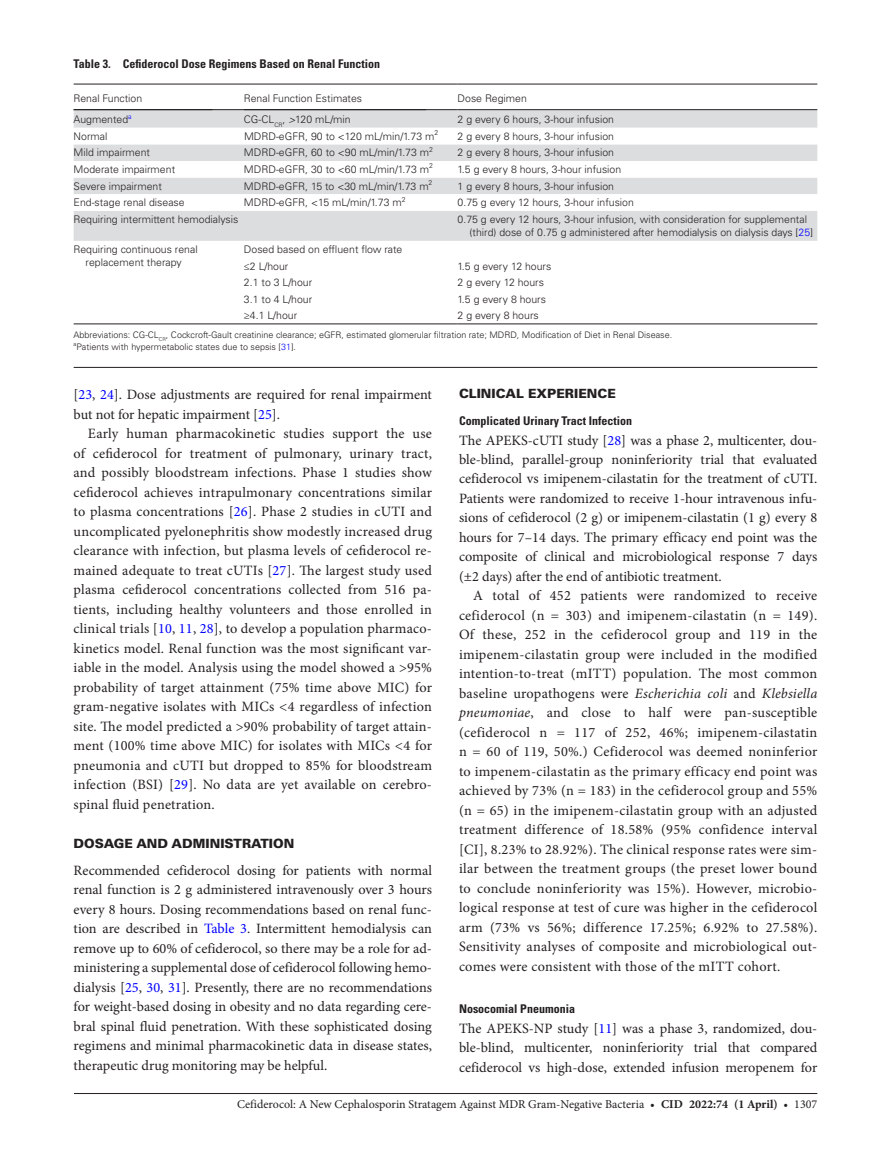
<style>
.page{position:relative;width:891px;height:1174px;background:#fff}
.page>*{position:absolute;margin:0;border:0;box-sizing:border-box;transform-origin:0 0}
.t1{font:14.25px/19.5px "Minion Pro";color:#231f20;text-align:justify}
.t2{font:900 12.75px "Univers LT Std";color:#231f20}
.t3{font:700 condensed 12px "Univers LT Std";color:#231f20}
.t4{font:12px "Minion Pro";color:#231f20}
.t5{font:300 10.5px/13.5px "Univers LT Std";color:#231f20}
.t6{font:300 9px "Univers LT Std";color:#231f20}
.t7{font:300 6.9px "Univers LT Std";color:#00f}
.t8{font:300 6px "Univers LT Std";color:#231f20}
.s1{font-style:italic}
.s2{color:#00f}
.s3{color:#15181c}
.s4{font-weight:700}
</style>
<div class="page">
<hr style="left:74px;top:1093px;width:743px;height:1px;background:#231f20">
<hr style="left:74px;top:367px;width:743px;height:1px;background:#231f20">
<svg style="left:74px;top:110px;width:743px;height:18px;background:#dadbdd"></svg>
<svg style="left:74px;top:144px;width:743px;height:180px"></svg>
<hr style="left:74px;top:84px;width:170px;height:1px;background:#231f20">
<hr style="left:244px;top:84px;width:214px;height:1px;background:#231f20">
<hr style="left:458px;top:84px;width:359px;height:1px;background:#231f20">
<hr style="left:74px;top:324px;width:170px;height:1px;background:#231f20">
<hr style="left:244px;top:324px;width:214px;height:1px;background:#231f20">
<hr style="left:458px;top:324px;width:359px;height:1px;background:#231f20">
<hr style="left:74px;top:109px;width:170px;height:1px;background:#231f20">
<hr style="left:244px;top:109px;width:214px;height:1px;background:#231f20">
<hr style="left:458px;top:109px;width:359px;height:1px;background:#231f20">
<p class="t3" style="left:74px;top:56px;width:308px">Table 3. Cefiderocol Dose Regimens Based on Renal Function</p>
<p class="t5" style="left:74px;top:92px;width:70px">Renal Function</p>
<p class="t5" style="left:244px;top:92px;width:120px">Renal Function Estimates</p>
<p class="t5" style="left:458px;top:92px;width:71px">Dose Regimen</p>
<p class="t5" style="left:74px;top:113px;width:56px">Augmented</p>
<p class="t7" style="left:128px;top:112px;width:5px">a</p>
<p class="t5" style="left:244px;top:113px;width:108px">CG-CL<sub>CR</sub>, <span class="s1">&gt;</span>120 mL/min</p>
<p class="t5" style="left:458px;top:113px;width:158px">2 g every 6 hours, 3-hour infusion</p>
<p class="t5" style="left:74px;top:129px;width:35px">Normal</p>
<p class="t5" style="left:244px;top:129px;width:196px">MDRD-eGFR, 90 to &lt;120 mL/min/1.73 m<sup>2</sup></p>
<p class="t5" style="left:458px;top:129px;width:158px">2 g every 8 hours, 3-hour infusion</p>
<p class="t5" style="left:74px;top:146px;width:78px">Mild impairment</p>
<p class="t5" style="left:244px;top:146px;width:191px">MDRD-eGFR, 60 to &lt;90 mL/min/1.73 m<sup>2</sup></p>
<p class="t5" style="left:458px;top:146px;width:158px">2 g every 8 hours, 3-hour infusion</p>
<p class="t5" style="left:74px;top:163px;width:103px">Moderate impairment</p>
<p class="t5" style="left:244px;top:163px;width:191px">MDRD-eGFR, 30 to &lt;60 mL/min/1.73 m<sup>2</sup></p>
<p class="t5" style="left:458px;top:163px;width:165px">1.5 g every 8 hours, 3-hour infusion</p>
<p class="t5" style="left:74px;top:179px;width:90px">Severe impairment</p>
<p class="t5" style="left:244px;top:179px;width:190px">MDRD-eGFR, 15 to &lt;30 mL/min/1.73 m<sup>2</sup></p>
<p class="t5" style="left:458px;top:179px;width:158px">1 g every 8 hours, 3-hour infusion</p>
<p class="t5" style="left:74px;top:196px;width:113px">End-stage renal disease</p>
<p class="t5" style="left:244px;top:196px;width:163px">MDRD-eGFR, &lt;15 mL/min/1.73 m<sup>2</sup></p>
<p class="t5" style="left:458px;top:196px;width:178px">0.75 g every 12 hours, 3-hour infusion</p>
<p class="t5" style="left:74px;top:212px;width:166px">Requiring intermittent hemodialysis</p>
<p class="t5" style="left:470px;top:212px;width:345px;text-indent:-12px">0.75 g every 12 hours, 3-hour infusion, with consideration for supplemental (third) dose of 0.75 g administered after hemodialysis on dialysis days [<span class="s2">25</span>]</p>
<p class="t5" style="left:74px;top:243px;width:126px;text-align:center">Requiring continuous renal replacement therapy</p>
<p class="t5" style="left:244px;top:241px;width:160px;line-height:16.6px">Dosed based on effluent flow rate ≤2 L/hour</p>
<p class="t5" style="left:458px;top:259px;width:95px">1.5 g every 12 hours</p>
<p class="t5" style="left:244px;top:276px;width:70px">2.1 to 3 L/hour</p>
<p class="t5" style="left:458px;top:276px;width:88px">2 g every 12 hours</p>
<p class="t5" style="left:244px;top:292px;width:70px">3.1 to 4 L/hour</p>
<p class="t5" style="left:458px;top:292px;width:90px">1.5 g every 8 hours</p>
<p class="t5" style="left:244px;top:309px;width:55px"><span class="s3">≥</span>4.1 L/hour</p>
<p class="t5" style="left:458px;top:309px;width:83px">2 g every 8 hours</p>
<p class="t6" style="left:74px;top:329px;width:600px">Abbreviations: CG-CL<sub>CR</sub>, Cockcroft-Gault creatinine clearance; eGFR, estimated glomerular filtration rate; MDRD, Modification of Diet in Renal Disease.</p>
<p class="t8" style="left:74px;top:340px;width:4px">a</p>
<p class="t6" style="left:77px;top:341px;width:221px">Patients with hypermetabolic states due to sepsis [<span class="s2">31</span>].</p>
<p class="t1" style="left:74px;top:385px;width:360px">[<span class="s2">23</span>, <span class="s2">24</span>]. Dose adjustments are required for renal impairment but not for hepatic impairment [<span class="s2">25</span>].</p>
<p class="t1" style="left:74px;top:424px;width:360px;text-indent:14px">Early human pharmacokinetic studies support the use of cefiderocol for treatment of pulmonary, urinary tract, and possibly bloodstream infections. Phase 1 studies show cefiderocol achieves intrapulmonary concentrations similar to plasma concentrations [<span class="s2">26</span>]. Phase 2 studies in cUTI and uncomplicated pyelonephritis show modestly increased drug clearance with infection, but plasma levels of cefiderocol re&shy;mained adequate to treat cUTIs [<span class="s2">27</span>]. The largest study used plasma cefiderocol concentrations collected from 516 pa&shy;tients, including healthy volunteers and those enrolled in clinical trials [<span class="s2">10</span>, <span class="s2">11</span>, <span class="s2">28</span>], to develop a population pharmaco&shy;kinetics model. Renal function was the most significant var&shy;iable in the model. Analysis using the model showed a &gt;95% probability of target attainment (75% time above MIC) for gram-negative isolates with MICs <span class="s1">&lt;</span>4 regardless of infection site. The model predicted a &gt;90% probability of target attain&shy;ment (100% time above MIC) for isolates with MICs <span class="s1">&lt;</span>4 for pneumonia and cUTI but dropped to 85% for bloodstream infection (BSI) [<span class="s2">29</span>]. No data are yet available on cerebro&shy;spinal fluid penetration.</p>
<p class="t2" style="left:74px;top:835px;width:222px">DOSAGE AND ADMINISTRATION</p>
<p class="t1" style="left:74px;top:860px;width:360px">Recommended cefiderocol dosing for patients with normal renal function is 2 g administered intravenously over 3 hours every 8 hours. Dosing recommendations based on renal func&shy;tion are described in <span class="s2">Table 3</span>. Intermittent hemodialysis can remove up to 60% of cefiderocol, so there may be a role for ad&shy;ministering a supplemental dose of cefiderocol following hemo&shy;dialysis [<span class="s2">25</span>, <span class="s2">30</span>, <span class="s2">31</span>]. Presently, there are no recommendations for weight-based dosing in obesity and no data regarding cere&shy;bral spinal fluid penetration. With these sophisticated dosing regimens and minimal pharmacokinetic data in disease states, therapeutic drug monitoring may be helpful.</p>
<p class="t2" style="left:459px;top:385px;width:158px">CLINICAL EXPERIENCE</p>
<p class="t3" style="left:459px;top:413px;width:175px">Complicated Urinary Tract Infection</p>
<p class="t1" style="left:459px;top:430px;width:360px">The APEKS-cUTI study [<span class="s2">28</span>] was a phase 2, multicenter, dou&shy;ble-blind, parallel-group noninferiority trial that evaluated cefiderocol vs imipenem-cilastatin for the treatment of cUTI.<br>Patients were randomized to receive 1-hour intravenous infu&shy;sions of cefiderocol (2 g) or imipenem-cilastatin (1 g) every 8 hours for 7–14 days. The primary efficacy end point was the composite of clinical and microbiological response 7 days (±2 days) after the end of antibiotic treatment.</p>
<p class="t1" style="left:459px;top:586px;width:360px;text-indent:14px">A total of 452 patients were randomized to receive cefiderocol (n = 303) and imipenem-cilastatin (n = 149).<br>Of these, 252 in the cefiderocol group and 119 in the imipenem-cilastatin group were included in the modified intention-to-treat (mITT) population. The most common baseline uropathogens were <span class="s1">Escherichia coli</span> and <span class="s1">Klebsiella pneumoniae</span>, and close to half were pan-susceptible (cefiderocol n = 117 of 252, 46%; imipenem-cilastatin n = 60 of 119, 50%.) Cefiderocol was deemed noninferior to impenem-cilastatin as the primary efficacy end point was achieved by 73% (n = 183) in the cefiderocol group and 55% (n = 65) in the imipenem-cilastatin group with an adjusted treatment difference of 18.58% (95% confidence interval [CI], 8.23% to 28.92%). The clinical response rates were sim&shy;ilar between the treatment groups (the preset lower bound to conclude noninferiority was 15%). However, microbio&shy;logical response at test of cure was higher in the cefiderocol arm (73% vs 56%; difference 17.25%; 6.92% to 27.58%).<br>Sensitivity analyses of composite and microbiological out&shy;comes were consistent with those of the mITT cohort.</p>
<p class="t3" style="left:459px;top:1001px;width:118px">Nosocomial Pneumonia</p>
<p class="t1" style="left:459px;top:1018px;width:360px">The APEKS-NP study [<span class="s2">11</span>] was a phase 3, randomized, dou&shy;ble-blind, multicenter, noninferiority trial that compared cefiderocol vs high-dose, extended infusion meropenem for</p>
<p class="t4" style="left:237px;top:1096px;width:582px">Cefiderocol: A New Cephalosporin Stratagem Against MDR Gram-Negative Bacteria • <span class="s4">cid 2022:74 (1 April)</span> • 1307</p>
</div>
